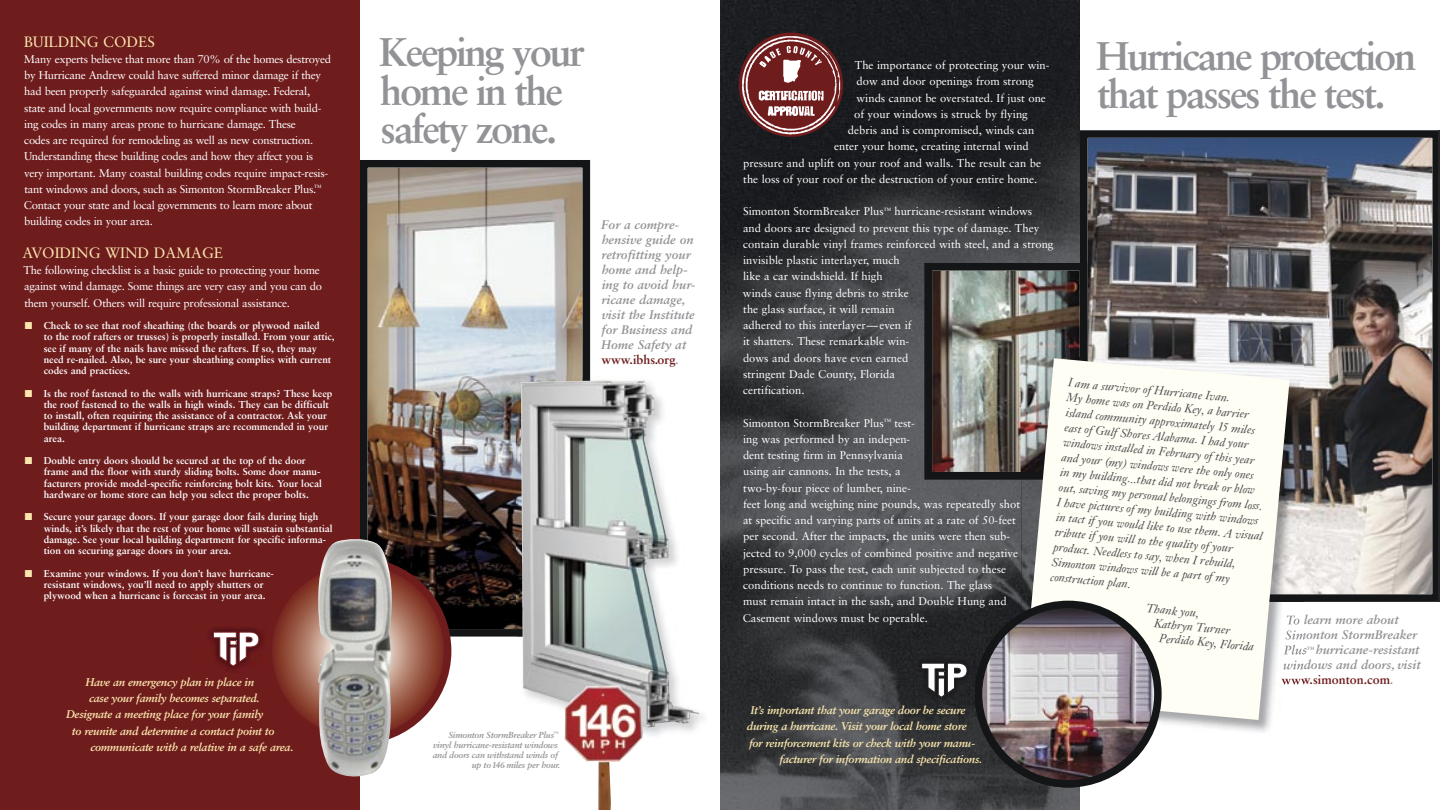
<style>
.page{position:relative;width:1440px;height:810px;background:#fff}
.page>*{position:absolute;margin:0;border:0;box-sizing:border-box;transform-origin:0 0}
.t1{font:700 40px/38.8px "Sabon";letter-spacing:-.06em;color:#929396}
.t2{font:15px "Sabon";color:#fae7ad}
.t3{font:italic 700 12.5px/15px "Sabon";color:#929396}
.t4{font:italic 11.88px/15px "Janson Text";color:#4e4e50}
.t5{font:11.25px/16.2px "Sabon";color:#fff}
.t6{font:11.25px/16.2px "Sabon";letter-spacing:-.025em;color:#fff}
.t7{font:italic 700 11.25px "Sabon";letter-spacing:-.025em;color:#fae7ad}
.t8{font:700 10px/11.2px "Sabon";color:#fff}
.t9{font:italic 700 8.75px/10px "Sabon";letter-spacing:-.025em;color:#929396;text-align:right}
.s1{color:#fae7ad}
.s2{font-style:normal;color:#6f1c1d}
</style>
<div class="page">
<img style="left:720px;top:0;width:360px;height:298px">
<img style="left:720px;top:298px;width:240px;height:512px">
<img style="left:960px;top:479px;width:80px;height:331px">
<img style="left:1040px;top:788px;width:40px;height:22px">
<img style="left:360px;top:160px;width:230px;height:477px">
<div style="left:0;top:0;width:360px;height:810px;background:#6f1c1d"></div>
<img style="left:209px;top:628px;width:53px;height:42px">
<svg style="left:213px;top:632px;width:46px;height:34px"></svg>
<svg style="left:1080px;top:130px;width:358px;height:472px"></svg>
<hr style="left:1438px;top:130px;width:2px;height:472px;background:#272425">
<svg style="left:273px;top:558px;width:178px;height:179px"></svg>
<img style="left:522px;top:376px;width:181px;height:360px">
<img style="left:517px;top:376px;width:73px;height:261px">
<img style="left:611px;top:380px;width:59px;height:175px">
<img style="left:925px;top:263px;width:162px;height:216px">
<img style="left:1162px;top:720px;width:109px;height:12px">
<img style="left:1021px;top:479px;width:2px;height:122px">
<img style="left:1087px;top:357px;width:217px;height:245px">
<img style="left:1290px;top:615px;width:10px;height:10px">
<img style="left:1290px;top:630px;width:14px;height:10px">
<img style="left:1290px;top:645px;width:14px;height:10px">
<img style="left:1290px;top:660px;width:14px;height:10px">
<img style="left:1290px;top:678px;width:14px;height:7px">
<img style="left:1021px;top:357px;width:66px;height:122px">
<svg style="left:1023px;top:358px;width:267px;height:362px;fill:#fffef4"></svg>
<img style="left:739px;top:33px;width:104px;height:104px">
<img style="left:914px;top:655px;width:61px;height:50px">
<img style="left:975px;top:601px;width:187px;height:187px">
<img style="left:914px;top:657px;width:60px;height:46px">
<svg style="left:921px;top:663px;width:46px;height:35px"></svg>
<img style="left:564px;top:686px;width:79px;height:124px">
<img style="left:316px;top:538px;width:78px;height:239px">
<h2 class="t2" style="left:24px;top:32px;width:133px">BUILDING CODES</h2>
<p class="t6" style="left:24px;top:51px;width:309px">Many experts believe that more than 70% of the homes destroyed by Hurricane Andrew could have suffered minor damage if they had been properly safeguarded against wind damage. Federal, state and local governments now require compliance with build&shy;ing codes in many areas prone to hurricane damage. These<br>codes are required for remodeling as well as new construction.<br>Understanding these building codes and how they affect you is very important. Many coastal building codes require impact-resis&shy;tant windows and doors, such as Simonton StormBreaker Plus.<sup>™ </sup>Contact your state and local governments to learn more about building codes in your area.</p>
<h2 class="t2" style="left:22px;top:244px;width:202px">AVOIDING WIND DAMAGE</h2>
<p class="t6" style="left:24px;top:262px;width:300px">The following checklist is a basic guide to protecting your home against wind damage. Some things are very easy and you can do them yourself. Others will require professional assistance.</p>
<p class="t8" style="left:44px;top:320px;width:292px;text-indent:-19px"><span class="s1">■</span> Check to see that roof sheathing (the boards or plywood nailed<br>to the roof rafters or trusses) is properly installed. From your attic, see if many of the nails have missed the rafters. If so, they may need re-nailed. Also, be sure your sheathing complies with current codes and practices.</p>
<p class="t8" style="left:44px;top:387px;width:290px;text-indent:-19px"><span class="s1">■</span> Is the roof fastened to the walls with hurricane straps? These keep the roof fastened to the walls in high winds. They can be difficult to install, often requiring the assistance of a contractor. Ask your building department if hurricane straps are recommended in your area.</p>
<p class="t8" style="left:44px;top:455px;width:280px;text-indent:-19px"><span class="s1">■</span> Double entry doors should be secured at the top of the door frame and the floor with sturdy sliding bolts. Some door manu&shy;facturers provide model-specific reinforcing bolt kits. Your local hardware or home store can help you select the proper bolts.</p>
<p class="t8" style="left:44px;top:511px;width:290px;text-indent:-19px"><span class="s1">■</span> Secure your garage doors. If your garage door fails during high winds, it’s likely that the rest of your home will sustain substantial damage. See your local building department for specific informa&shy;tion on securing garage doors in your area.</p>
<p class="t8" style="left:44px;top:567px;width:232px;text-indent:-19px"><span class="s1">■</span> Examine your windows. If you don’t have hurricane&shy;resistant windows, you’ll need to apply shutters or plywood when a hurricane is forecast in your area.</p>
<p class="t7" style="left:86px;top:675px;width:170px">Have an emergency plan in place in</p>
<p class="t7" style="left:89px;top:691px;width:172px">case your family becomes separated.</p>
<p class="t7" style="left:66px;top:708px;width:199px">Designate a meeting place for your family</p>
<p class="t7" style="left:72px;top:724px;width:204px">to reunite and determine a contact point to</p>
<p class="t7" style="left:90px;top:740px;width:205px">communicate with a relative in a safe area.</p>
<h1 class="t1" style="left:379px;top:32px;width:207px">Keeping your home in the safety zone.</h1>
<p class="t3" style="left:601px;top:217px;width:96px">For a compre&shy;hensive guide on retrofitting your home and help&shy;ing to avoid hur&shy;ricane damage, visit the Institute for Business and<br>Home Safety at <span class="s2">www.ibhs.org</span>.</p>
<p class="t9" style="left:433px;top:730px;width:129px">Simonton StormBreaker Plus<sup>™ </sup>vinyl hurricane-resistant windows and doors can withstand winds of up to 146 miles per hour.</p>
<h1 class="t1" style="left:1096px;top:35px;width:322px">Hurricane protection that passes the test.</h1>
<p class="t5" style="left:855px;top:57px;width:196px">The importance of protecting your win-</p>
<p class="t5" style="left:857px;top:73px;width:179px">dow and door openings from strong</p>
<p class="t5" style="left:857px;top:90px;width:191px">winds cannot be overstated. If just one</p>
<p class="t5" style="left:854px;top:106px;width:175px">of your windows is struck by flying</p>
<p class="t5" style="left:848px;top:122px;width:188px">debris and is compromised, winds can</p>
<p class="t5" style="left:834px;top:138px;width:196px">enter your home, creating internal wind</p>
<p class="t5" style="left:743px;top:155px;width:299px">pressure and uplift on your roof and walls. The result can be</p>
<p class="t5" style="left:743px;top:171px;width:296px">the loss of your roof or the destruction of your entire home.</p>
<p class="t5" style="left:743px;top:203px;width:312px">Simonton StormBreaker Plus<sup>™</sup> hurricane-resistant windows<br>and doors are designed to prevent this type of damage. They contain durable vinyl frames reinforced with steel, and a strong invisible plastic interlayer, much<br>like a car windshield. If high<br>winds cause flying debris to strike<br>the glass surface, it will remain<br>adhered to this interlayer—even if<br>it shatters. These remarkable win-<br>dows and doors have even earned<br>stringent Dade County, Florida<br>certification.</p>
<p class="t5" style="left:743px;top:415px;width:279px">Simonton StormBreaker Plus<sup>™</sup> test-<br>ing was performed by an indepen-<br>dent testing firm in Pennsylvania<br>using air cannons. In the tests, a<br>two-by-four piece of lumber, nine-<br>feet long and weighing nine pounds, was repeatedly shot at specific and varying parts of units at a rate of 50-feet per second. After the impacts, the units were then sub&shy;jected to 9,000 cycles of combined positive and negative pressure. To pass the test, each unit subjected to these conditions needs to continue to function. The glass<br>must remain intact in the sash, and Double Hung and Casement windows must be operable.</p>
<p class="t4" style="left:1068px;top:375px;width:209px;rotate:5deg">I am a survivor of Hurricane Ivan.<br>My home was on Perdido Key, a barrier island community approximately 15 miles east of Gulf Shores Alabama. I had your windows installed in February of this year and your (my) windows were the only ones<br>in my building...that did not break or blow out, saving my personal belongings from loss.<br>I have pictures of my building with windows in tact if you would like to use them. A visual tribute if you will to the quality of your product. Needless to say, when I rebuild, Simonton windows will be a part of my construction plan.</p>
<p class="t4" style="left:1147px;top:601px;width:54px;rotate:5deg">Thank you,</p>
<p class="t4" style="left:1155px;top:616px;width:78px;rotate:5deg">Kathryn Turner</p>
<p class="t4" style="left:1160px;top:631px;width:97px;rotate:5deg">Perdido Key, Florida</p>
<p class="t3" style="left:1281px;top:612px;width:141px;text-indent:5px">To learn more about<br>Simonton StormBreaker<br>Plus<sup>™</sup> hurricane-resistant windows and doors, visit <span class="s2">www.simonton.com</span>.</p>
<p class="t7" style="left:751px;top:703px;width:216px">It’s important that your garage door be secure</p>
<p class="t7" style="left:747px;top:720px;width:221px">during a hurricane. Visit your local home store</p>
<p class="t7" style="left:749px;top:736px;width:228px">for reinforcement kits or check with your manu-</p>
<p class="t7" style="left:780px;top:752px;width:204px">facturer for information and specifications.</p>
</div>
